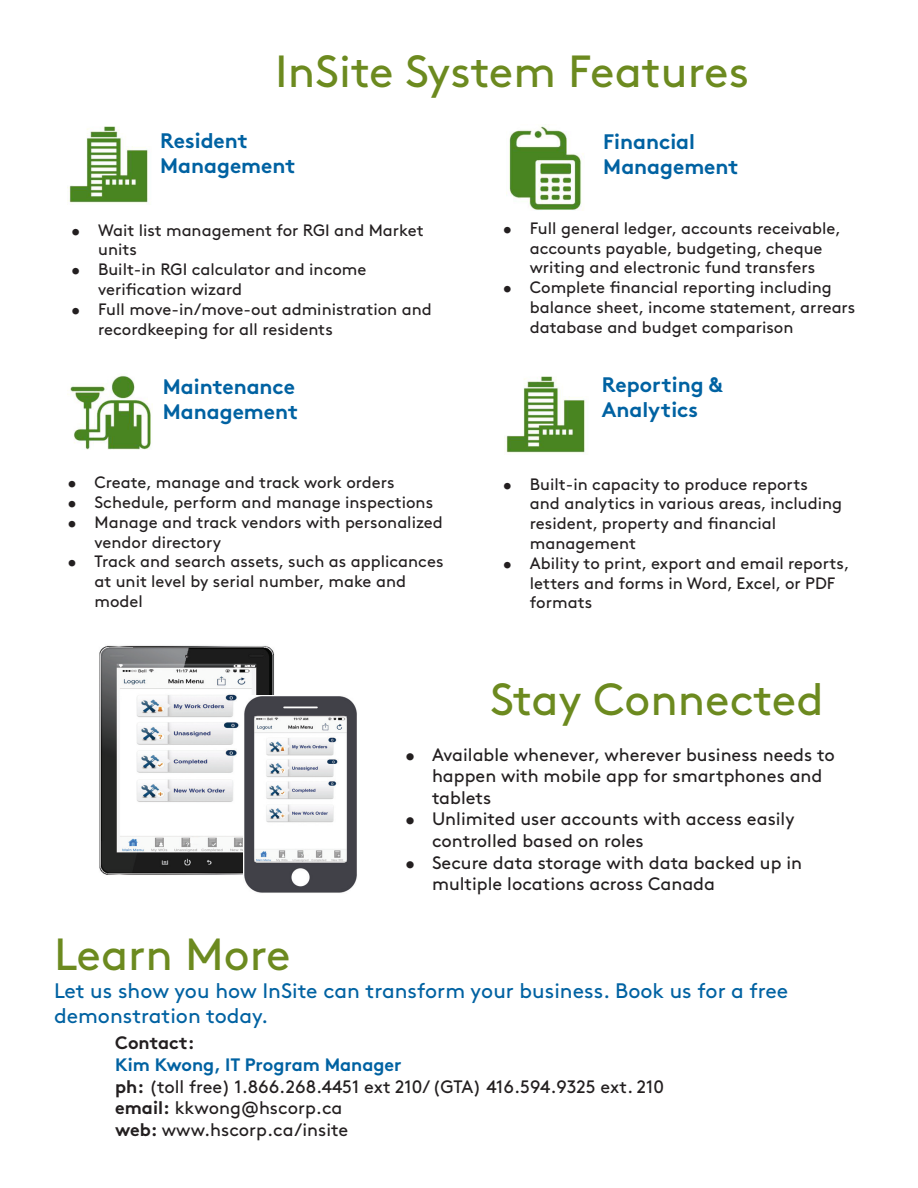
<style>
.page{position:relative;width:918px;height:1188px;background:#fff}
.page>*{position:absolute;margin:0;border:0;box-sizing:border-box;transform-origin:0 0}
.t1{font:45px "Brown Std";color:#6c8a1f}
.t2{font:21px/25.2px "Brown Std";color:#0062a2}
.t3{font:700 21px "Brown Std";color:#0062a2}
.t4{font:18px/21.6px "Brown Std";color:#231f20}
.t5{font:700 18px "Brown Std";color:#0062a2}
.t6{font:700 18px "Brown Std";color:#231f20}
.t7{font:16.5px/19.8px "Brown Std";color:#231f20}
.s1{font-weight:700}
</style>
<div class="page">
<img style="left:68px;top:126px;width:80px;height:77px">
<img style="left:70px;top:374px;width:81px;height:76px">
<img style="left:505px;top:376px;width:80px;height:77px">
<img style="left:509px;top:124px;width:75px;height:86px">
<img style="left:99px;top:645px;width:175px;height:230px">
<img style="left:244px;top:695px;width:113px;height:198px">
<p class="t1" style="left:275px;top:45px;width:476px">InSite System Features</p>
<p class="t3" style="left:160px;top:128px;width:89px">Resident</p>
<p class="t3" style="left:160px;top:153px;width:137px">Management</p>
<p class="t7" style="left:98px;top:220px;width:327px;text-indent:-27px">• Wait list management for RGI and Market units</p>
<p class="t7" style="left:98px;top:260px;width:270px;text-indent:-27px">• Built-in RGI calculator and income verification wizard</p>
<p class="t7" style="left:98px;top:299px;width:335px;text-indent:-27px">• Full move-in/move-out administration and recordkeeping for all residents</p>
<p class="t3" style="left:163px;top:374px;width:134px">Maintenance</p>
<p class="t3" style="left:163px;top:399px;width:137px">Management</p>
<p class="t7" style="left:68px;top:473px;width:329px">• Create, manage and track work orders</p>
<p class="t7" style="left:68px;top:492px;width:367px">• Schedule, perform and manage inspections</p>
<p class="t7" style="left:94px;top:512px;width:350px;text-indent:-27px">• Manage and track vendors with personalized vendor directory</p>
<p class="t7" style="left:94px;top:552px;width:351px;text-indent:-27px">• Track and search assets, such as applicances at unit level by serial number, make and model</p>
<p class="t3" style="left:603px;top:129px;width:93px">Financial</p>
<p class="t3" style="left:603px;top:154px;width:137px">Management</p>
<p class="t7" style="left:503px;top:218px;width:340px;text-align:center">• Full general ledger, accounts receivable, accounts payable, budgeting, cheque writing and electronic fund transfers</p>
<p class="t7" style="left:530px;top:278px;width:327px;text-indent:-27px">• Complete financial reporting including balance sheet, income statement, arrears database and budget comparison</p>
<p class="t3" style="left:602px;top:372px;width:122px">Reporting &amp;</p>
<p class="t3" style="left:602px;top:397px;width:98px">Analytics</p>
<p class="t7" style="left:530px;top:474px;width:314px;text-indent:-27px">• Built-in capacity to produce reports<br>and analytics in various areas, including resident, property and financial management</p>
<p class="t7" style="left:530px;top:553px;width:321px;text-indent:-27px">• Ability to print, export and email reports, letters and forms in Word, Excel, or PDF formats</p>
<p class="t1" style="left:490px;top:673px;width:335px">Stay Connected</p>
<p class="t1" style="left:54px;top:928px;width:238px">Learn More</p>
<p class="t4" style="left:432px;top:744px;width:404px;text-indent:-27px">• Available whenever, wherever business needs to happen with mobile app for smartphones and tablets</p>
<p class="t4" style="left:432px;top:808px;width:364px;text-indent:-27px">• Unlimited user accounts with access easily controlled based on roles</p>
<p class="t4" style="left:432px;top:852px;width:372px;text-indent:-27px">• Secure data storage with data backed up in multiple locations across Canada</p>
<p class="t2" style="left:54px;top:979px;width:736px">Let us show you how InSite can transform your business. Book us for a free demonstration today.</p>
<p class="t6" style="left:115px;top:1032px;width:81px">Contact:</p>
<p class="t5" style="left:115px;top:1054px;width:288px">Kim Kwong, IT Program Manager</p>
<p class="t4" style="left:115px;top:1076px;width:550px"><span class="s1">ph:</span> (toll free) 1.866.268.4451 ext 210/ (GTA) 416.594.9325 ext. 210</p>
<p class="t4" style="left:115px;top:1097px;width:229px"><span class="s1">email:</span> kkwong@hscorp.ca</p>
<p class="t4" style="left:115px;top:1119px;width:235px"><span class="s1">web:</span> www.hscorp.ca/insite</p>
</div>
